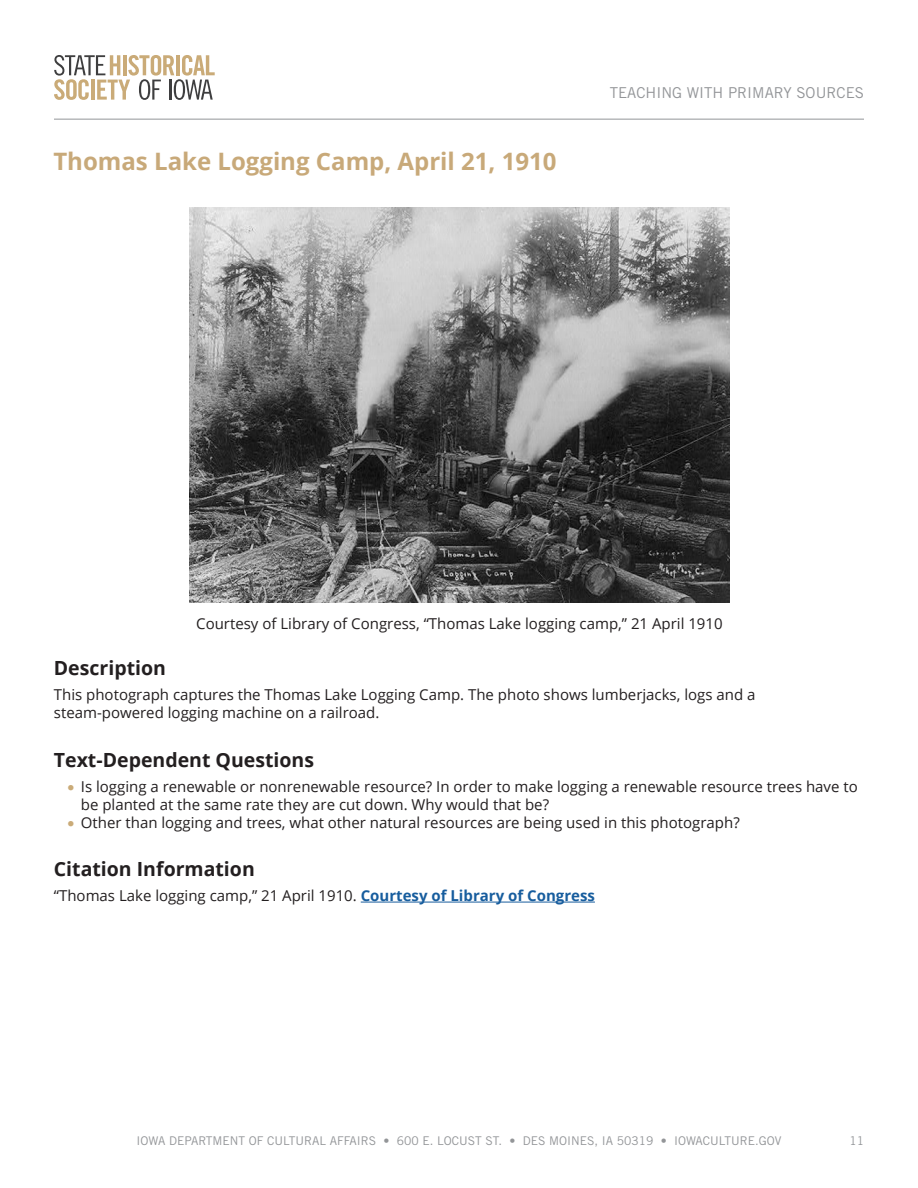
<style>
.page{position:relative;width:918px;height:1188px;background:#fff}
.page>*{position:absolute;margin:0;border:0;box-sizing:border-box;transform-origin:0 0}
.Header_3{font:700 24px "Open Sans";color:#c8a979}
.Header_3-2{font:700 19.5px "Open Sans";color:#231f20}
.Header_3-3{font:15px/18px "Open Sans";color:#231f20}
.t1{font:15px "Trade Gothic LT Std";color:#939598}
.t2{font:12px "Trade Gothic LT Std";color:#939598}
.s1{color:#caab78}
.s2{font-weight:700;color:#175d9e}
</style>
<div class="page">
<hr style="left:54px;top:119px;width:810px;height:1px;background:#939598">
<svg style="left:54px;top:55px;width:161px;height:45px"></svg>
<hr style="left:361px;top:902px;width:234px;height:1px;background:#175d9e">
<img style="left:190px;top:207px;width:539px;height:395px">
<p class="Header_3" style="left:53px;top:144px;width:505px">Thomas Lake Logging Camp, April 21, 1910</p>
<p class="t1" style="left:610px;top:83px;width:256px">TEACHING WITH PRIMARY SOURCES</p>
<p class="Header_3-3" style="left:196px;top:614px;width:528px">Courtesy of Library of Congress, “Thomas Lake logging camp,” 21 April 1910</p>
<p class="Header_3-2" style="left:54px;top:654px;width:114px">Description</p>
<p class="Header_3-3" style="left:54px;top:685px;width:703px">This photograph captures the Thomas Lake Logging Camp. The photo shows lumberjacks, logs and a steam-powered logging machine on a railroad.</p>
<p class="Header_3-2" style="left:54px;top:746px;width:262px">Text-Dependent Questions</p>
<p class="Header_3-3" style="left:81px;top:777px;width:778px;text-indent:-14px"><span class="s1">•</span> Is logging a renewable or nonrenewable resource? In order to make logging a renewable resource trees have to be planted at the same rate they are cut down. Why would that be?</p>
<p class="Header_3-3" style="left:67px;top:813px;width:674px"><span class="s1">•</span> Other than logging and trees, what other natural resources are being used in this photograph?</p>
<p class="Header_3-2" style="left:54px;top:855px;width:202px">Citation Information</p>
<p class="Header_3-3" style="left:54px;top:886px;width:543px">“Thomas Lake logging camp,” 21 April 1910. <span class="s2">Courtesy of Library of Congress</span></p>
<p class="t2" style="left:137px;top:1133px;width:646px">IOWA DEPARTMENT OF CULTURAL AFFAIRS • 600 E. LOCUST ST. • DES MOINES, IA 50319 • IOWACULTURE.GOV</p>
<p class="t2" style="left:849px;top:1133px;width:16px">11</p>
</div>
